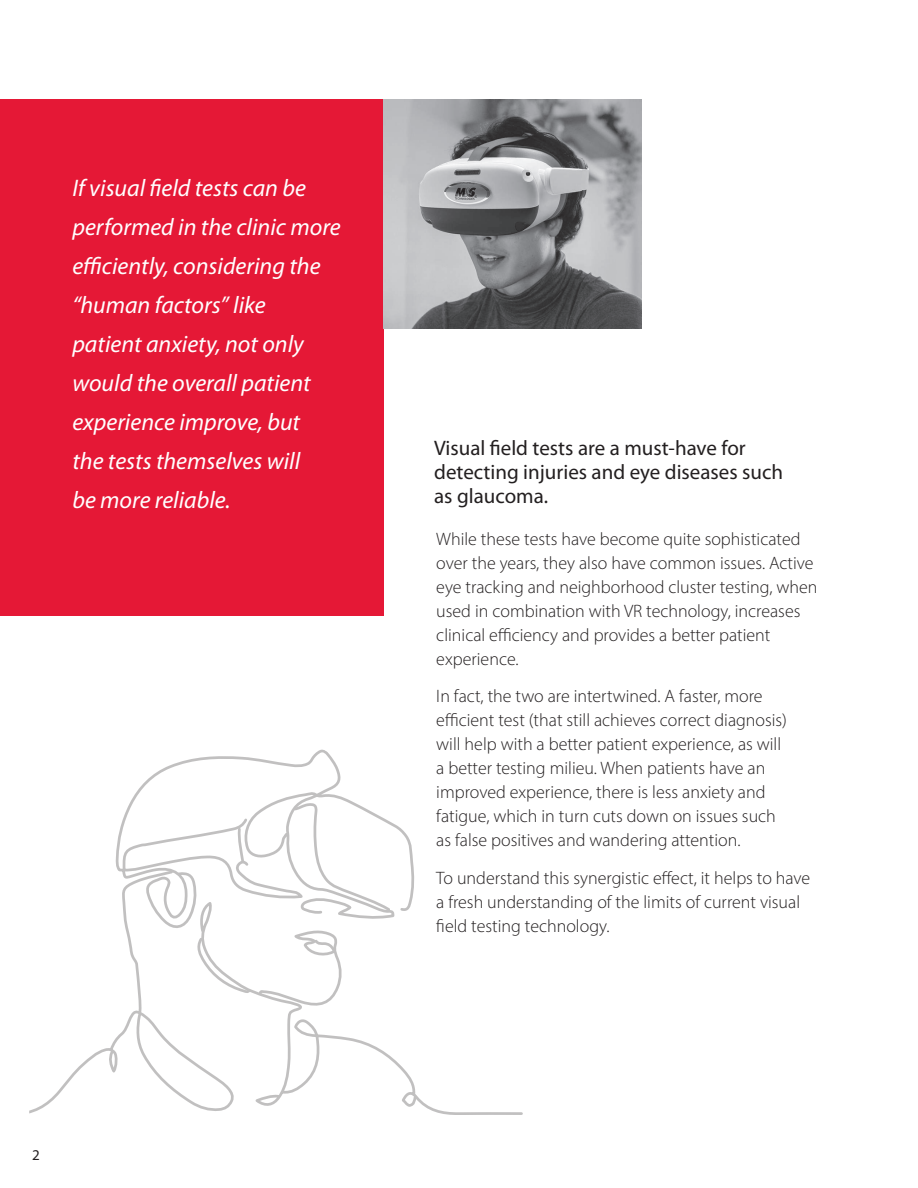
<style>
.page{position:relative;width:918px;height:1188px;background:#fff}
.page>*{position:absolute;margin:0;border:0;box-sizing:border-box;transform-origin:0 0}
.t1{font:italic 24px/39px "Myriad Pro";color:#fff}
.t2{font:21px/24px "Myriad Pro";color:#231f20}
.t3{font:300 18px/24px "Myriad Pro";color:#231f20}
.t4{font:15px "Myriad Pro";color:#231f20}
</style>
<div class="page">
<div style="left:0;top:99px;width:383px;height:517px;background:#e51836"></div>
<svg style="left:29px;top:749px;width:494px;height:366px"></svg>
<svg style="left:118px;top:801px;width:275px;height:215px"></svg>
<img style="left:383px;top:99px;width:258px;height:230px">
<h1 class="t1" style="left:72px;top:168px;width:270px">If visual field tests can be performed in the clinic more efficiently, considering the “human factors” like patient anxiety, not only would the overall patient experience improve, but<br>the tests themselves will<br>be more reliable.</h1>
<p class="t4" style="left:32px;top:1146px;width:9px">2</p>
<p class="t2" style="left:434px;top:436px;width:351px">Visual field tests are a must-have for detecting injuries and eye diseases such as glaucoma.</p>
<p class="t3" style="left:436px;top:527px;width:383px">While these tests have become quite sophisticated over the years, they also have common issues. Active eye tracking and neighborhood cluster testing, when used in combination with VR technology, increases clinical efficiency and provides a better patient experience.</p>
<p class="t3" style="left:436px;top:684px;width:352px">In fact, the two are intertwined. A faster, more efficient test (that still achieves correct diagnosis) will help with a better patient experience, as will a better testing milieu. When patients have an improved experience, there is less anxiety and fatigue, which in turn cuts down on issues such as false positives and wandering attention.</p>
<p class="t3" style="left:436px;top:866px;width:376px">To understand this synergistic effect, it helps to have a fresh understanding of the limits of current visual field testing technology.</p>
</div>
